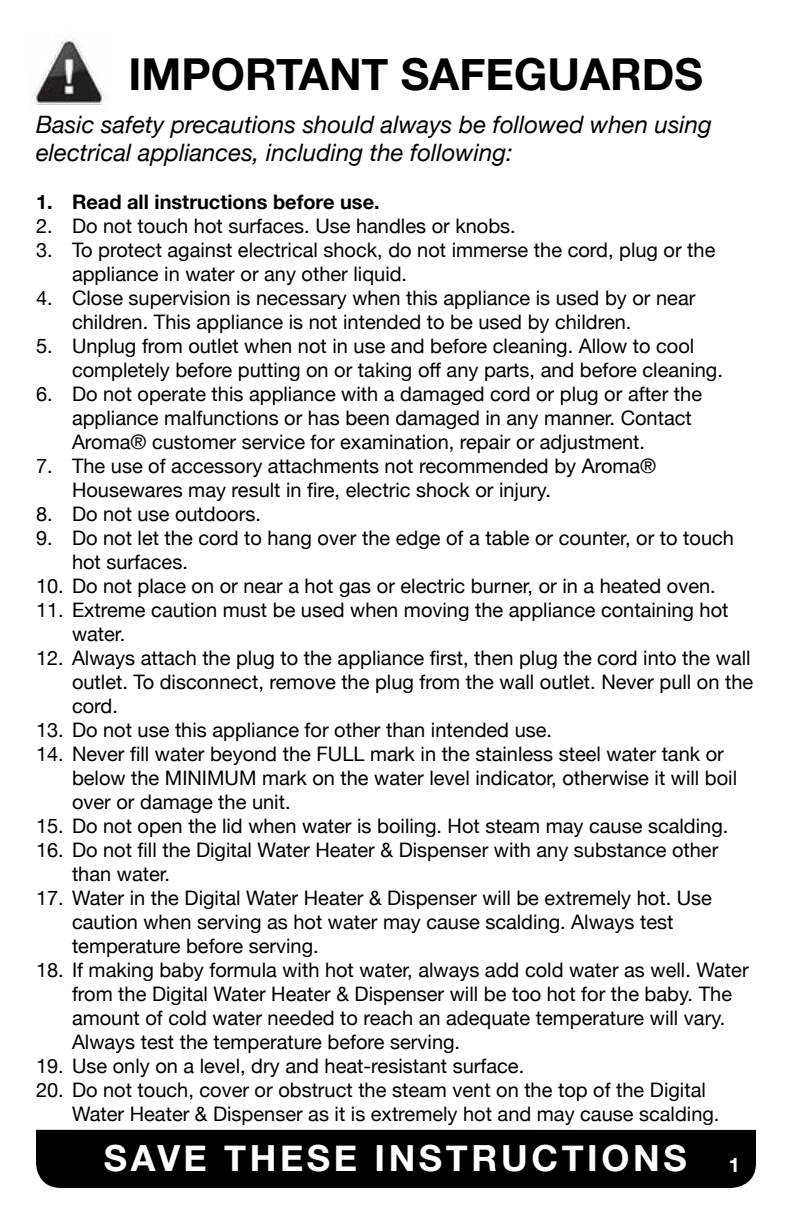
<style>
.page{position:relative;width:792px;height:1224px;background:#fff}
.page>*{position:absolute;margin:0;border:0;box-sizing:border-box;transform-origin:0 0}
.t1{font:700 44px "Helvetica Neue";color:#000}
.t2{font:700 36px "Helvetica Neue";letter-spacing:.1em;color:#fff}
.t3{font:italic 24px/28.8px "Helvetica Neue";color:#000}
.t4{font:20px/24px "Helvetica Neue";color:#000}
.t5{font:700 20px "Helvetica Neue";color:#000}
.s1{font-size:20px}
</style>
<div class="page">
<div style="left:36px;top:1129px;width:720px;height:59px;background:#000"></div>
<img style="left:34px;top:38px;width:71px;height:74px">
<h1 class="t1" style="left:129px;top:40px;width:576px">IMPORTANT SAFEGUARDS</h1>
<p class="t3" style="left:36px;top:111px;width:678px">Basic safety precautions should always be followed when using electrical appliances, including the following:</p>
<p class="t5" style="left:36px;top:187px;width:345px">1. Read all instructions before use.</p>
<p class="t4" style="left:36px;top:215px;width:481px">2. Do not touch hot surfaces. Use handles or knobs.</p>
<p class="t4" style="left:72px;top:239px;width:645px;text-indent:-36px">3. To protect against electrical shock, do not immerse the cord, plug or the appliance in water or any other liquid.</p>
<p class="t4" style="left:72px;top:287px;width:625px;text-indent:-36px">4. Close supervision is necessary when this appliance is used by or near children. This appliance is not intended to be used by children.</p>
<p class="t4" style="left:72px;top:335px;width:652px;text-indent:-36px">5. Unplug from outlet when not in use and before cleaning. Allow to cool completely before putting on or taking off any parts, and before cleaning.</p>
<p class="t4" style="left:72px;top:383px;width:632px;text-indent:-36px">6. Do not operate this appliance with a damaged cord or plug or after the appliance malfunctions or has been damaged in any manner. Contact<br>Aroma® customer service for examination, repair or adjustment.</p>
<p class="t4" style="left:72px;top:455px;width:586px;text-indent:-36px">7. The use of accessory attachments not recommended by Aroma®<br>Housewares may result in fire, electric shock or injury.</p>
<p class="t4" style="left:36px;top:503px;width:226px">8. Do not use outdoors.</p>
<p class="t4" style="left:72px;top:527px;width:664px;text-indent:-36px">9. Do not let the cord to hang over the edge of a table or counter, or to touch hot surfaces.</p>
<p class="t4" style="left:36px;top:575px;width:681px">10. Do not place on or near a hot gas or electric burner, or in a heated oven.</p>
<p class="t4" style="left:72px;top:599px;width:658px;text-indent:-36px">11. Extreme caution must be used when moving the appliance containing hot water.</p>
<p class="t4" style="left:72px;top:647px;width:683px;text-indent:-36px">12. Always attach the plug to the appliance first, then plug the cord into the wall outlet. To disconnect, remove the plug from the wall outlet. Never pull on the cord.</p>
<p class="t4" style="left:36px;top:719px;width:518px">13. Do not use this appliance for other than intended use.</p>
<p class="t4" style="left:72px;top:743px;width:667px;text-indent:-36px">14. Never fill water beyond the FULL mark in the stainless steel water tank or below the MINIMUM mark on the water level indicator, otherwise it will boil over or damage the unit.</p>
<p class="t4" style="left:36px;top:815px;width:694px">15. Do not open the lid when water is boiling. Hot steam may cause scalding.</p>
<p class="t4" style="left:72px;top:839px;width:648px;text-indent:-36px">16. Do not fill the Digital Water Heater &amp; Dispenser with any substance other than water.</p>
<p class="t4" style="left:72px;top:887px;width:642px;text-indent:-36px">17. Water in the Digital Water Heater &amp; Dispenser will be extremely hot. Use caution when serving as hot water may cause scalding. Always test temperature before serving.</p>
<p class="t4" style="left:72px;top:959px;width:678px;text-indent:-36px">18. If making baby formula with hot water, always add cold water as well. Water from the Digital Water Heater &amp; Dispenser will be too hot for the baby. The amount of cold water needed to reach an adequate temperature will vary.<br>Always test the temperature before serving.</p>
<p class="t4" style="left:36px;top:1055px;width:490px">19. Use only on a level, dry and heat-resistant surface.</p>
<p class="t4" style="left:72px;top:1079px;width:649px;text-indent:-36px">20. Do not touch, cover or obstruct the steam vent on the top of the Digital<br>Water Heater &amp; Dispenser as it is extremely hot and may cause scalding.</p>
<h2 class="t2" style="left:104px;top:1130px;width:638px">SAVE THESE INSTRUCTIONS <span class="s1">1</span></h2>
</div>
